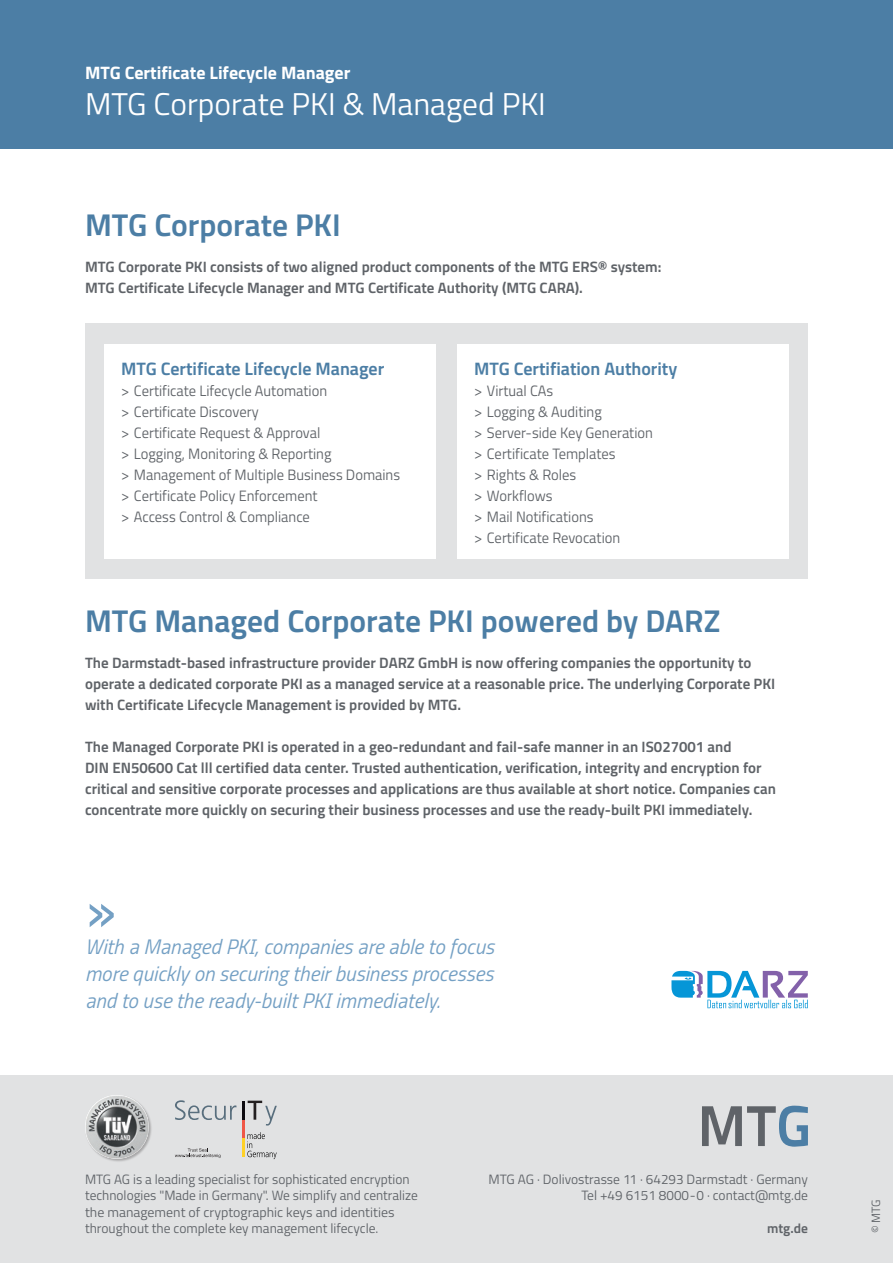
<style>
.page{position:relative;width:893px;height:1263px;background:#fff}
.page>*{position:absolute;margin:0;border:0;box-sizing:border-box;transform-origin:0 0}
.t1{font:700 31.5px "Titillium Text";color:#4c7ea5}
.t2{font:31.5px "Titillium Text";color:#fff}
.t3{font:italic 21px/27px "Titillium Text";color:#74a0c4;text-align:justify}
.t4{font:700 18px "Titillium Text";color:#4c7ea5}
.t5{font:800 18px "Titillium Text";color:#fff}
.t6{font:700 15px/21px "Titillium Text";color:#5f6368}
.t7{font:15px "Titillium Text";color:#5f6368}
.t8{font:13.5px/16.5px "Titillium Text";color:#5f6368}
.t9{font:700 13.5px "Titillium Text";color:#5f6368}
.t10{font:12px "Titillium Text";color:#5f6368}
</style>
<div class="page">
<div style="left:85px;top:323px;width:723px;height:255px;background:#e1e2e3"></div>
<div style="left:0;top:0;width:893px;height:149px;background:#4c7ea5"></div>
<div style="left:0;top:1076px;width:893px;height:187px;background:#e1e2e3"></div>
<svg style="left:702px;top:1106px;width:106px;height:41px"></svg>
<div style="left:85px;top:1095px;width:68px;height:68px;background:#231f20;opacity:.3"></div>
<img style="left:85px;top:1095px;width:63px;height:63px">
<svg style="left:175px;top:1100px;width:61px;height:20px"></svg>
<svg style="left:242px;top:1101px;width:35px;height:58px"></svg>
<svg style="left:175px;top:1148px;width:45px;height:10px"></svg>
<svg style="left:671px;top:971px;width:137px;height:37px"></svg>
<div style="left:104px;top:344px;width:332px;height:215px;background:#fff"></div>
<div style="left:457px;top:344px;width:332px;height:215px;background:#fff"></div>
<svg style="left:90px;top:904px;width:24px;height:23px"></svg>
<p class="t5" style="left:85px;top:59px;width:267px">MTG Certificate Lifecycle Manager</p>
<p class="t2" style="left:85px;top:81px;width:462px">MTG Corporate PKI &amp; Managed PKI</p>
<p class="t1" style="left:85px;top:201px;width:257px">MTG Corporate PKI</p>
<p class="t6" style="left:85px;top:256px;width:578px">MTG Corporate PKI consists of two aligned product components of the MTG ERS® system:</p>
<p class="t6" style="left:85px;top:277px;width:499px">MTG Certificate Lifecycle Manager and MTG Certificate Authority (MTG CARA).</p>
<p class="t4" style="left:121px;top:355px;width:265px">MTG Certificate Lifecycle Manager</p>
<p class="t7" style="left:121px;top:380px;width:208px">&gt; Certificate Lifecycle Automation</p>
<p class="t7" style="left:121px;top:401px;width:139px">&gt; Certificate Discovery</p>
<p class="t7" style="left:121px;top:422px;width:201px">&gt; Certificate Request &amp; Approval</p>
<p class="t7" style="left:121px;top:443px;width:212px">&gt; Logging, Monitoring &amp; Reporting</p>
<p class="t7" style="left:121px;top:464px;width:280px">&gt; Management of Multiple Business Domains</p>
<p class="t7" style="left:121px;top:485px;width:198px">&gt; Certificate Policy Enforcement</p>
<p class="t7" style="left:121px;top:506px;width:190px">&gt; Access Control &amp; Compliance</p>
<p class="t4" style="left:474px;top:355px;width:205px">MTG Certifiation Authority</p>
<p class="t7" style="left:474px;top:380px;width:81px">&gt; Virtual CAs</p>
<p class="t7" style="left:474px;top:401px;width:129px">&gt; Logging &amp; Auditing</p>
<p class="t7" style="left:474px;top:422px;width:180px">&gt; Server-side Key Generation</p>
<p class="t7" style="left:474px;top:443px;width:143px">&gt; Certificate Templates</p>
<p class="t7" style="left:474px;top:464px;width:104px">&gt; Rights &amp; Roles</p>
<p class="t7" style="left:474px;top:485px;width:80px">&gt; Workflows</p>
<p class="t7" style="left:474px;top:506px;width:121px">&gt; Mail Notifications</p>
<p class="t7" style="left:474px;top:527px;width:148px">&gt; Certificate Revocation</p>
<p class="t1" style="left:85px;top:597px;width:637px">MTG Managed Corporate PKI powered by DARZ</p>
<p class="t6" style="left:85px;top:651px;width:692px">The Darmstadt-based infrastructure provider DARZ GmbH is now offering companies the opportunity to operate a dedicated corporate PKI as a managed service at a reasonable price. The underlying Corporate PKI with Certificate Lifecycle Management is provided by MTG.</p>
<p class="t6" style="left:85px;top:735px;width:648px">The Managed Corporate PKI is operated in a geo-redundant and fail-safe manner in an IS027001 and</p>
<p class="t6" style="left:85px;top:756px;width:678px">DIN EN50600 Cat lll certified data center. Trusted authentication, verification, integrity and encryption for</p>
<p class="t6" style="left:85px;top:777px;width:692px">critical and sensitive corporate processes and applications are thus available at short notice. Companies can concentrate more quickly on securing their business processes and use the ready-built PKI immediately.</p>
<p class="t3" style="left:85px;top:932px;width:411px">With a Managed PKI, companies are able to focus more quickly on securing their business processes and to use the ready-built PKI immediately.</p>
<p class="t8" style="left:85px;top:1170px;width:334px">MTG AG is a leading specialist for sophisticated encryption technologies "Made in Germany". We simplify and centralize</p>
<p class="t8" style="left:85px;top:1203px;width:311px">the management of cryptographic keys and identities throughout the complete key management lifecycle.</p>
<p class="t8" style="left:488px;top:1170px;width:321px">MTG AG · Dolivostrasse 11 · 64293 Darmstadt · Germany</p>
<p class="t8" style="left:581px;top:1186px;width:228px">Tel +49 6151 8000-0 · contact@mtg.de</p>
<p class="t9" style="left:767px;top:1218px;width:42px">mtg.de</p>
<p class="t10" style="left:867px;top:1233px;width:35px;rotate:-90deg">© MTG</p>
</div>
